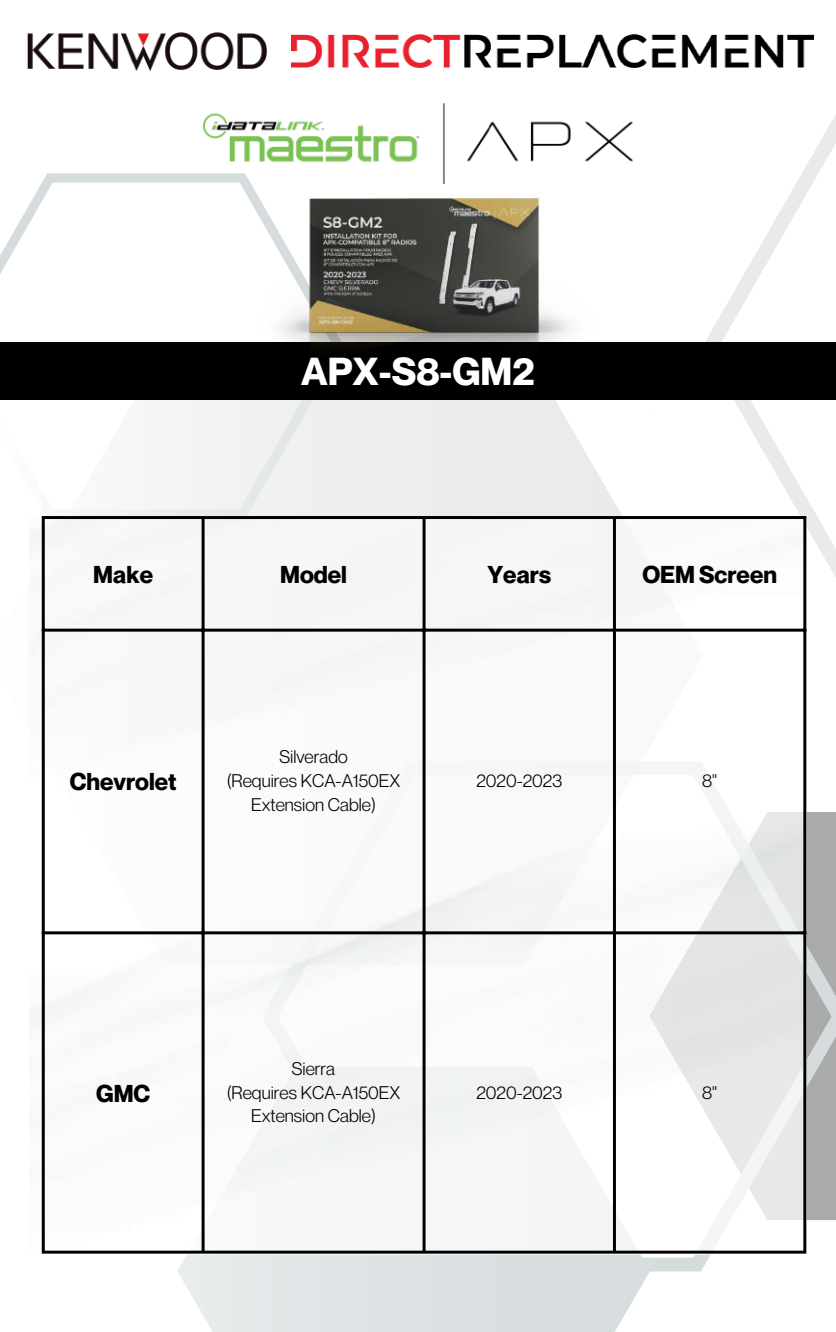
<style>
.page{position:relative;width:836px;height:1332px;background:#fff}
.page>*{position:absolute;margin:0;border:0;box-sizing:border-box;transform-origin:0 0}
.t1{font:700 38.2px "Neue Montreal";color:#fff}
.t2{font:700 23.8px "Neue Montreal";color:#000}
.t3{font:18px/23.8px "Neue Montreal";color:#000;text-align:center}
</style>
<div class="page">
<svg style="left:705px;top:115px;width:131px;height:462px"></svg>
<svg style="left:0;top:173px;width:194px;height:101px"></svg>
<img style="left:0;top:399px;width:835px;height:933px">
<img style="left:29px;top:516px;width:774px;height:738px">
<div style="left:0;top:342px;width:836px;height:57px;background:#000"></div>
<img style="left:194px;top:103px;width:459px;height:311px">
<hr style="left:42px;top:519px;width:3px;height:732px;background:#000">
<hr style="left:201px;top:519px;width:3px;height:732px;background:#000">
<hr style="left:422px;top:519px;width:3px;height:732px;background:#000">
<hr style="left:613px;top:519px;width:3px;height:732px;background:#000">
<hr style="left:803px;top:519px;width:3px;height:732px;background:#000">
<hr style="left:42px;top:516px;width:764px;height:3px;background:#000">
<hr style="left:42px;top:629px;width:764px;height:3px;background:#000">
<hr style="left:42px;top:931px;width:764px;height:3px;background:#000">
<hr style="left:42px;top:1251px;width:764px;height:3px;background:#000">
<img style="left:291px;top:35px;width:522px;height:33px">
<img style="left:27px;top:32px;width:240px;height:39px">
<img style="left:203px;top:104px;width:429px;height:79px">
<h1 class="t1" style="left:301px;top:340px;width:235px">APX-S8-GM2</h1>
<h2 class="t2" style="left:93px;top:555px;width:61px">Make</h2>
<h2 class="t2" style="left:280px;top:555px;width:68px">Model</h2>
<h2 class="t2" style="left:487px;top:555px;width:65px">Years</h2>
<h2 class="t2" style="left:642px;top:555px;width:136px">OEM Screen</h2>
<h2 class="t2" style="left:70px;top:762px;width:108px">Chevrolet</h2>
<p class="t3" style="left:227px;top:743px;width:175px">Silverado<br>(Requires KCA-A150EX<br>Extension Cable)</p>
<p class="t3" style="left:476px;top:767px;width:87px">2020-2023</p>
<p class="t3" style="left:702px;top:767px;width:17px">8"</p>
<h2 class="t2" style="left:96px;top:1074px;width:56px">GMC</h2>
<p class="t3" style="left:227px;top:1055px;width:175px">Sierra<br>(Requires KCA-A150EX<br>Extension Cable)</p>
<p class="t3" style="left:476px;top:1079px;width:87px">2020-2023</p>
<p class="t3" style="left:702px;top:1079px;width:17px">8"</p>
</div>
